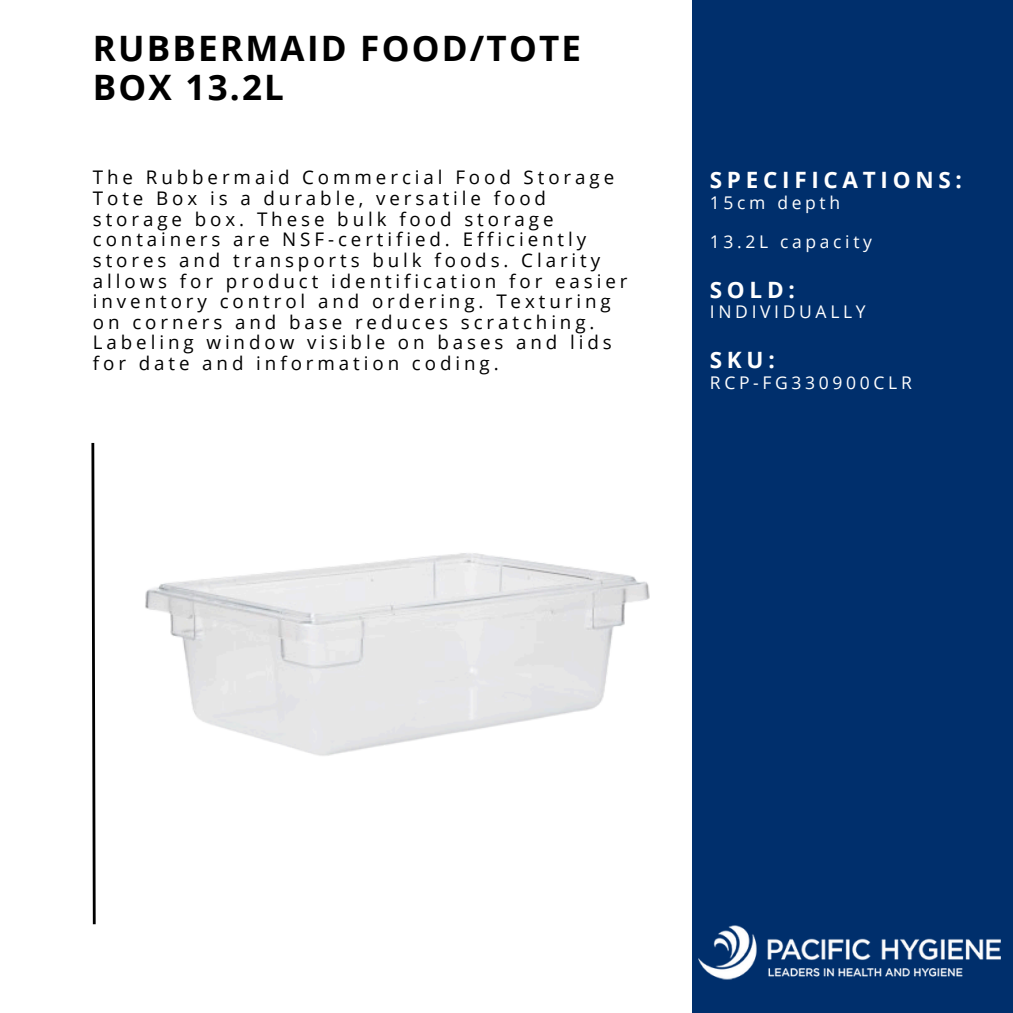
<style>
.page{position:relative;width:1013px;height:1013px;background:#fff}
.page>*{position:absolute;margin:0;border:0;box-sizing:border-box;transform-origin:0 0}
.t1{font:700 35px/39.4px "Open Sans";letter-spacing:.065em;color:#000}
.t2{font:700 22.5px "Open Sans";letter-spacing:.21em;color:#fff}
.t3{font:18.75px/20.6px "Open Sans";letter-spacing:.21em;color:#000}
.t4{font:17.5px "Open Sans";letter-spacing:.21em;color:#fff}
</style>
<div class="page">
<div style="left:0;top:0;width:1012px;height:1012px;background:#002f6c"></div>
<div style="left:0;top:0;width:691px;height:1012px;background:#fff"></div>
<svg style="left:91px;top:442px;width:5px;height:483px"></svg>
<img style="left:691px;top:921px;width:310px;height:61px">
<img style="left:145px;top:553px;width:505px;height:203px">
<p class="t1" style="left:93px;top:28px;width:490px">RUBBERMAID FOOD/TOTE<br>BOX 13.2L</p>
<p class="t3" style="left:93px;top:167px;width:536px">The Rubbermaid Commercial Food Storage Tote Box is a durable, versatile food storage box. These bulk food storage containers are NSF-certified. Efficiently stores and transports bulk foods. Clarity allows for product identification for easier inventory control and ordering. Texturing on corners and base reduces scratching.<br>Labeling window visible on bases and lids for date and information coding.</p>
<h2 class="t2" style="left:710px;top:164px;width:253px">SPECIFICATIONS:</h2>
<h2 class="t4" style="left:710px;top:190px;width:132px">15cm depth</h2>
<p class="t4" style="left:710px;top:229px;width:164px">13.2L capacity</p>
<h3 class="t2" style="left:710px;top:274px;width:86px">SOLD:</h3>
<h3 class="t4" style="left:710px;top:300px;width:157px">INDIVIDUALLY</h3>
<h3 class="t2" style="left:710px;top:344px;width:66px">SKU:</h3>
<h3 class="t4" style="left:710px;top:370px;width:203px">RCP-FG330900CLR</h3>
</div>
